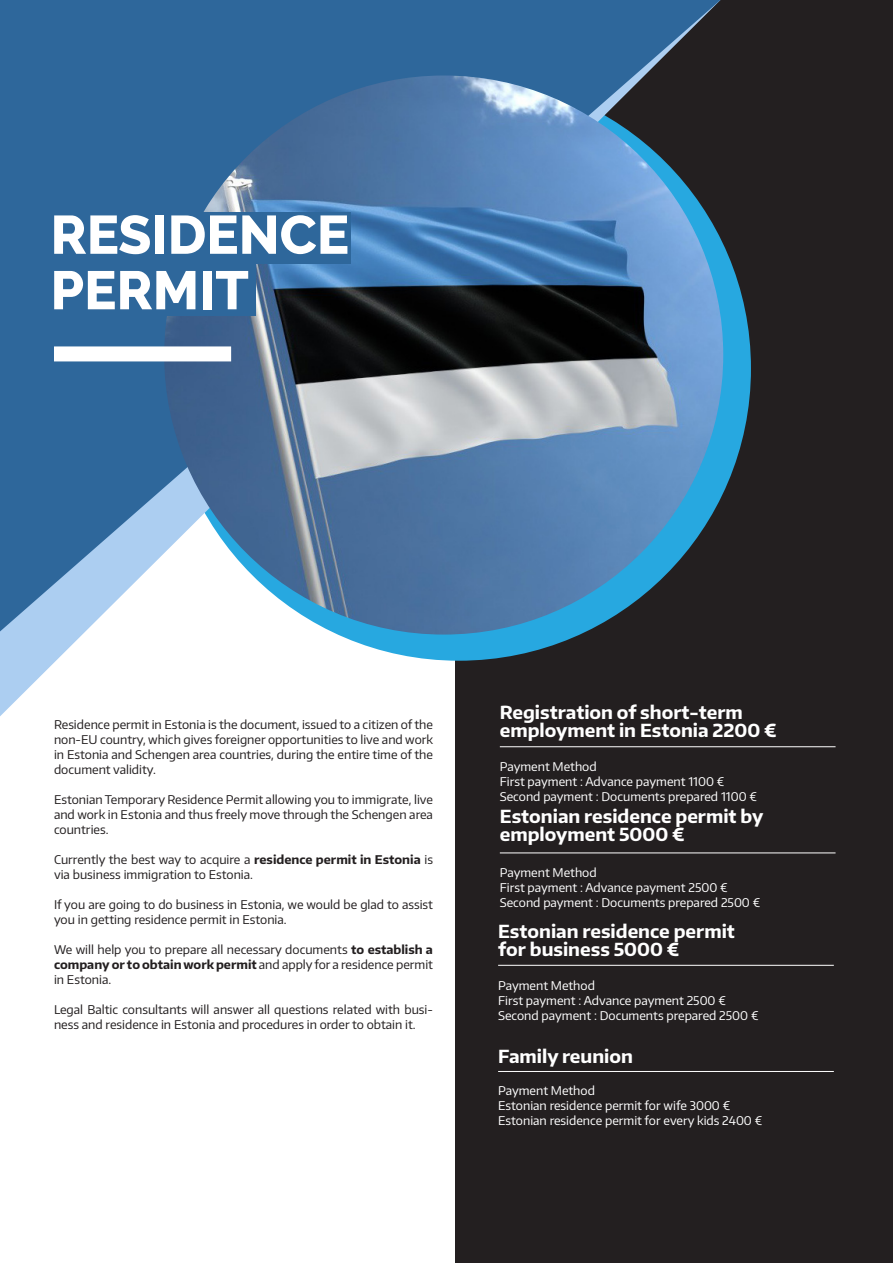
<style>
.page{position:relative;width:893px;height:1263px;background:#fff}
.page>*{position:absolute;margin:0;border:0;box-sizing:border-box;transform-origin:0 0}
.Headline{font:800 54px/55.5px "Raleway";color:#fff}
.t1{font:700 18px "Encode Sans";color:#fff}
.Body{font:12px/15px "Encode Sans";color:#231f20;text-align:justify}
.Body-2{font:12px "Encode Sans";color:#fff}
.s1{font-weight:700}
</style>
<div class="page">
<div style="left:456px;top:0;width:437px;height:1263px;background:#231f20"></div>
<svg style="left:0;top:631px;width:587px;height:85px"></svg>
<svg style="left:0;top:0;width:720px;height:631px;fill:#2e679b"></svg>
<img style="left:164px;top:75px;width:559px;height:559px;border-radius:280px">
<div style="left:50px;top:212px;width:301px;height:52px;background:#2e679b"></div>
<div style="left:0;top:264px;width:256px;height:52px;background:#2e679b"></div>
<div style="left:54px;top:346px;width:177px;height:15px;background:#fff"></div>
<hr style="left:500px;top:746px;width:335px;height:1px;background:#fff">
<hr style="left:500px;top:852px;width:335px;height:1px;background:#fff">
<hr style="left:498px;top:965px;width:336px;height:1px;background:#fff">
<hr style="left:498px;top:1071px;width:336px;height:1px;background:#fff">
<p class="Headline" style="left:51px;top:207px;width:300px">RESIDENCE<br>PERMIT</p>
<p class="Body" style="left:54px;top:716px;width:381px">Residence permit in Estonia is the document, issued to a citizen of the non-EU country, which gives foreigner opportunities to live and work in Estonia and Schengen area countries, during the entire time of the document validity.</p>
<p class="Body" style="left:54px;top:791px;width:380px">Estonian Temporary Residence Permit allowing you to immigrate, live and work in Estonia and thus freely move through the Schengen area countries.</p>
<p class="Body" style="left:54px;top:851px;width:380px">Currently the best way to acquire a <span class="s1">residence permit in Estonia</span> is via business immigration to Estonia.</p>
<p class="Body" style="left:54px;top:896px;width:381px">If you are going to do business in Estonia, we would be glad to assist you in getting residence permit in Estonia.</p>
<p class="Body" style="left:54px;top:941px;width:381px">We will help you to prepare all necessary documents <span class="s1">to establish a company or to obtain work permit</span> and apply for a residence permit in Estonia.</p>
<p class="Body" style="left:54px;top:1001px;width:380px">Legal Baltic consultants will answer all questions related with busi&shy;ness and residence in Estonia and procedures in order to obtain it.</p>
<p class="t1" style="left:500px;top:700px;width:244px">Registration of short-term</p>
<p class="t1" style="left:500px;top:718px;width:278px">employment in Estonia 2200 €</p>
<p class="Body-2" style="left:500px;top:759px;width:98px">Payment Method</p>
<p class="Body-2" style="left:500px;top:774px;width:226px">First payment : Advance payment 1100 €</p>
<p class="Body-2" style="left:500px;top:789px;width:259px">Second payment : Documents prepared 1100 €</p>
<p class="t1" style="left:500px;top:805px;width:265px">Estonian residence permit by</p>
<p class="t1" style="left:500px;top:823px;width:186px">employment 5000 €</p>
<p class="Body-2" style="left:500px;top:864px;width:98px">Payment Method</p>
<p class="Body-2" style="left:500px;top:879px;width:229px">First payment : Advance payment 2500 €</p>
<p class="Body-2" style="left:500px;top:894px;width:262px">Second payment : Documents prepared 2500 €</p>
<p class="t1" style="left:498px;top:919px;width:238px">Estonian residence permit</p>
<p class="t1" style="left:498px;top:937px;width:183px">for business 5000 €</p>
<p class="Body-2" style="left:498px;top:977px;width:98px">Payment Method</p>
<p class="Body-2" style="left:498px;top:992px;width:229px">First payment : Advance payment 2500 €</p>
<p class="Body-2" style="left:498px;top:1007px;width:262px">Second payment : Documents prepared 2500 €</p>
<p class="t1" style="left:498px;top:1044px;width:136px">Family reunion</p>
<p class="Body-2" style="left:498px;top:1083px;width:98px">Payment Method</p>
<p class="Body-2" style="left:498px;top:1098px;width:234px">Estonian residence permit for wife 3000 €</p>
<p class="Body-2" style="left:498px;top:1113px;width:266px">Estonian residence permit for every kids 2400 €</p>
</div>
